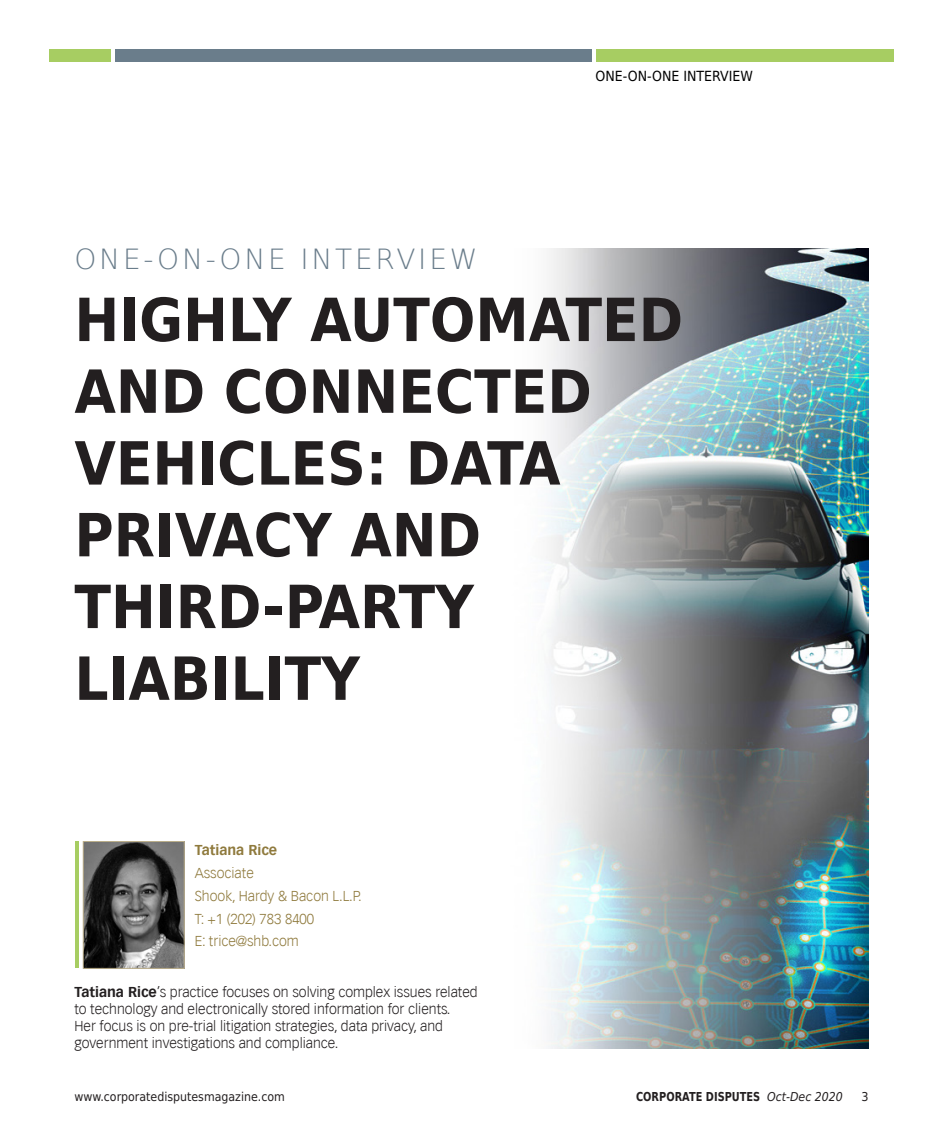
<style>
.page{position:relative;width:943px;height:1141px;background:#fff}
.page>*{position:absolute;margin:0;border:0;box-sizing:border-box;transform-origin:0 0}
.t1{font:700 59.5px/71.8px "DejaVu Sans Condensed";color:#231f20}
.t2{font:200 28px "DejaVu Sans";letter-spacing:.1em;color:#6a7d8b}
.t3{font:300 14px/16.8px "Vectora LH";color:#231f20}
.t4{font:300 14px/22.8px "Vectora LH";color:#8f7a3d}
.t5{font:14px "DejaVu Sans Condensed";color:#000}
.t6{font:700 14px "Vectora LH";color:#8f7a3d}
.t7{font:12.25px "DejaVu Sans Condensed";color:#231f20}
.t8{font:700 12.25px "DejaVu Sans";color:#231f20;scale:.8 1}
.s1{font-weight:700}
.s2{font-family:"DejaVu Sans Condensed";font-weight:400;font-style:italic}
</style>
<div class="page">
<div style="left:595px;top:50px;width:298px;height:12px;background:#a7cd62"></div>
<div style="left:50px;top:50px;width:61px;height:12px;background:#a7cd62"></div>
<div style="left:115px;top:50px;width:477px;height:12px;background:#6a7d8b"></div>
<img style="left:85px;top:843px;width:98px;height:124px">
<div style="left:83px;top:841px;width:102px;height:128px;border:1px solid #bcaf8b"></div>
<hr style="left:75px;top:841px;width:3px;height:127px;background:#a7cd62">
<img style="left:545px;top:248px;width:323px;height:800px">
<p class="t5" style="left:595px;top:64px;width:159px">ONE-ON-ONE INTERVIEW</p>
<h2 class="t2" style="left:74px;top:238px;width:404px">ONE-ON-ONE INTERVIEW</h2>
<h1 class="t1" style="left:74px;top:282px;width:610px">HIGHLY AUTOMATED<br>AND CONNECTED<br>VEHICLES: DATA<br>PRIVACY AND<br>THIRD-PARTY<br>LIABILITY</h1>
<p class="t6" style="left:195px;top:842px;width:84px">Tatiana Rice</p>
<p class="t4" style="left:195px;top:862px;width:168px">Associate<br>Shook, Hardy &amp; Bacon L.L.P.<br>T: +1 (202) 783 8400<br>E: trice@shb.com</p>
<p class="t3" style="left:74px;top:984px;width:405px"><span class="s1">Tatiana Rice</span>’s practice focuses on solving complex issues related to technology and electronically stored information for clients.<br>Her focus is on pre-trial litigation strategies, data privacy, and government investigations and compliance.</p>
<p class="t7" style="left:74px;top:1086px;width:212px">www.corporatedisputesmagazine.com</p>
<p class="t8" style="left:636px;top:1086px;width:260px">CORPORATE DISPUTES <span class="s2">Oct-Dec 2020</span></p>
<p class="t7" style="left:861px;top:1086px;width:9px">3</p>
</div>
